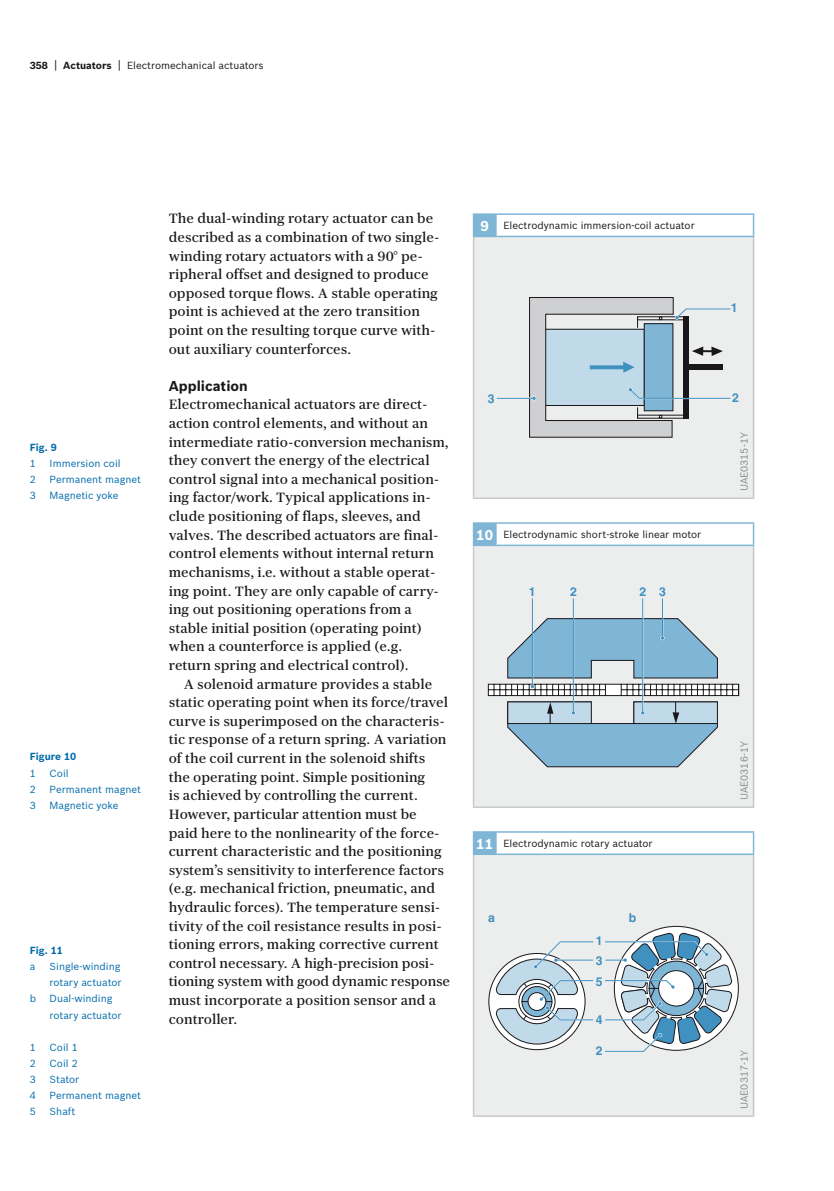
<style>
.page{position:relative;width:834px;height:1191px;background:#fff}
.page>*{position:absolute;margin:0;border:0;box-sizing:border-box;transform-origin:0 0}
.t1{font:700 14px "Bosch Sans";color:#1a171b}
.t2{font:13.65px/18.6px "Bosch Serif";color:#1a171b}
.t3{font:700 12.25px/20.3px "Helvetica LT Com";color:#4090c0;text-align:justify}
.t4{font:10.15px/16.1px "Bosch Sans";color:#006bab}
.t5{font:10.15px "Bosch Sans";color:#1a171b}
.t6{font:10.15px "Bosch Sans";color:#87888a}
.t7{font:700 10.15px "Bosch Sans";color:#006bab}
.s1{font-weight:700}
.s2{font-size:11.38px}
.s3{font-weight:700;font-size:14px;color:#fff}
</style>
<div class="page">
<div style="left:473px;top:854px;width:280px;height:262px;background:#eceded"></div>
<hr style="left:752px;top:855px;width:2px;height:260px;background:#c6c7c8">
<hr style="left:473px;top:855px;width:1px;height:260px;background:#c6c7c8">
<hr style="left:472px;top:1115px;width:282px;height:1px;background:#c6c7c8">
<hr style="left:496px;top:831px;width:258px;height:1px;background:#7fb5d5">
<svg style="left:472px;top:831px;width:24px;height:22px"></svg>
<hr style="left:752px;top:832px;width:2px;height:21px;background:#7fb5d5">
<hr style="left:472px;top:853px;width:282px;height:2px;background:#7fb5d5">
<svg style="left:488px;top:953px;width:97px;height:96px"></svg>
<svg style="left:495px;top:941px;width:99px;height:104px"></svg>
<svg style="left:605px;top:931px;width:128px;height:121px"></svg>
<div style="left:473px;top:523px;width:23px;height:22px;background:#7fb5d5"></div>
<div style="left:473px;top:545px;width:280px;height:262px;background:#eceded"></div>
<hr style="left:752px;top:546px;width:2px;height:260px;background:#c6c7c8">
<hr style="left:473px;top:546px;width:1px;height:260px;background:#c6c7c8">
<hr style="left:472px;top:806px;width:282px;height:2px;background:#c6c7c8">
<hr style="left:472px;top:522px;width:24px;height:2px;background:#7fb5d5">
<hr style="left:496px;top:522px;width:258px;height:2px;background:#7fb5d5">
<hr style="left:752px;top:524px;width:2px;height:20px;background:#7fb5d5">
<hr style="left:472px;top:544px;width:282px;height:2px;background:#7fb5d5">
<hr style="left:532px;top:598px;width:1px;height:88px;background:#4090c0">
<hr style="left:662px;top:598px;width:1px;height:40px;background:#4090c0">
<hr style="left:573px;top:598px;width:1px;height:115px;background:#4090c0">
<hr style="left:642px;top:598px;width:1px;height:115px;background:#4090c0">
<svg style="left:487px;top:618px;width:252px;height:149px"></svg>
<div style="left:473px;top:214px;width:23px;height:22px;background:#7fb5d5"></div>
<div style="left:473px;top:236px;width:280px;height:262px;background:#eceded"></div>
<hr style="left:752px;top:237px;width:2px;height:260px;background:#c6c7c8">
<hr style="left:473px;top:237px;width:1px;height:260px;background:#c6c7c8">
<hr style="left:472px;top:497px;width:282px;height:2px;background:#c6c7c8">
<hr style="left:472px;top:213px;width:24px;height:2px;background:#7fb5d5">
<hr style="left:496px;top:213px;width:258px;height:2px;background:#7fb5d5">
<hr style="left:752px;top:215px;width:2px;height:21px;background:#7fb5d5">
<hr style="left:472px;top:236px;width:282px;height:1px;background:#7fb5d5">
<hr style="left:496px;top:397px;width:38px;height:1px;background:#fff">
<hr style="left:496px;top:398px;width:38px;height:1px;background:#4090c0">
<svg style="left:528px;top:297px;width:203px;height:141px"></svg>
<p class="t5" style="left:30px;top:61px;width:235px"><span class="s1">358</span> <span class="s2">|</span> <span class="s1">Actuators</span> <span class="s2">|</span> Electromechanical actuators</p>
<p class="t7" style="left:30px;top:443px;width:29px">Fig. 9</p>
<p class="t4" style="left:30px;top:456px;width:8px">1</p>
<p class="t4" style="left:50px;top:456px;width:73px">Immersion coil</p>
<p class="t4" style="left:30px;top:472px;width:8px">2</p>
<p class="t4" style="left:50px;top:472px;width:93px">Permanent magnet</p>
<p class="t4" style="left:30px;top:488px;width:8px">3</p>
<p class="t4" style="left:50px;top:488px;width:70px">Magnetic yoke</p>
<p class="t7" style="left:30px;top:753px;width:48px">Figure 10</p>
<p class="t4" style="left:30px;top:765px;width:8px">1</p>
<p class="t4" style="left:50px;top:765px;width:21px">Coil</p>
<p class="t4" style="left:30px;top:782px;width:8px">2</p>
<p class="t4" style="left:50px;top:782px;width:93px">Permanent magnet</p>
<p class="t4" style="left:30px;top:798px;width:8px">3</p>
<p class="t4" style="left:50px;top:798px;width:70px">Magnetic yoke</p>
<p class="t7" style="left:30px;top:946px;width:35px">Fig. 11</p>
<p class="t4" style="left:30px;top:959px;width:7px">a</p>
<p class="t4" style="left:50px;top:959px;width:73px">Single-winding rotary actuator</p>
<p class="t4" style="left:30px;top:991px;width:8px">b</p>
<p class="t4" style="left:50px;top:991px;width:73px">Dual-winding rotary actuator</p>
<p class="t4" style="left:30px;top:1040px;width:8px">1</p>
<p class="t4" style="left:50px;top:1040px;width:30px">Coil 1</p>
<p class="t4" style="left:30px;top:1056px;width:8px">2</p>
<p class="t4" style="left:50px;top:1056px;width:30px">Coil 2</p>
<p class="t4" style="left:30px;top:1072px;width:8px">3</p>
<p class="t4" style="left:50px;top:1072px;width:31px">Stator</p>
<p class="t4" style="left:30px;top:1088px;width:8px">4</p>
<p class="t4" style="left:50px;top:1088px;width:93px">Permanent magnet</p>
<p class="t4" style="left:30px;top:1104px;width:8px">5</p>
<p class="t4" style="left:50px;top:1104px;width:27px">Shaft</p>
<p class="t2" style="left:169px;top:210px;width:272px">The dual-winding rotary actuator can be described as a combination of two single&shy;winding rotary actuators with a 90° pe&shy;ripheral offset and designed to produce opposed torque flows. A stable operating point is achieved at the zero transition point on the resulting torque curve with&shy;out auxiliary counterforces.</p>
<p class="t1" style="left:169px;top:380px;width:81px">Application</p>
<p class="t2" style="left:169px;top:396px;width:281px">Electromechanical actuators are direct&shy;action control elements, and without an intermediate ratio-conversion mechanism, they convert the energy of the electrical control signal into a mechanical position&shy;ing factor/work. Typical applications in&shy;clude positioning of flaps, sleeves, and valves. The described actuators are final&shy;control elements without internal return mechanisms, i.e. without a stable operat&shy;ing point. They are only capable of carry&shy;ing out positioning operations from a stable initial position (operating point) when a counterforce is applied (e.g.<br>return spring and electrical control).</p>
<p class="t2" style="left:169px;top:675px;width:283px;text-indent:15px">A solenoid armature provides a stable static operating point when its force/travel curve is superimposed on the characteris&shy;tic response of a return spring. A variation of the coil current in the solenoid shifts<br>the operating point. Simple positioning<br>is achieved by controlling the current.<br>However, particular attention must be<br>paid here to the nonlinearity of the force&shy;current characteristic and the positioning system’s sensitivity to interference factors (e.g. mechanical friction, pneumatic, and hydraulic forces). The temperature sensi&shy;tivity of the coil resistance results in posi&shy;tioning errors, making corrective current control necessary. A high-precision posi&shy;tioning system with good dynamic response must incorporate a position sensor and a controller.</p>
<p class="t5" style="left:480px;top:222px;width:216px"><span class="s3">9</span> Electrodynamic immersion-coil actuator</p>
<p class="t3" style="left:730px;top:298px;width:8px">1</p>
<p class="t3" style="left:488px;top:388px;width:8px">3</p>
<p class="t5" style="left:476px;top:530px;width:226px"><span class="s3">10</span> Electrodynamic short-stroke linear motor</p>
<p class="t3" style="left:528px;top:581px;width:8px">1</p>
<p class="t3" style="left:570px;top:581px;width:8px">2</p>
<p class="t3" style="left:639px;top:581px;width:28px">2 3</p>
<p class="t3" style="left:732px;top:387px;width:8px">2</p>
<p class="t6" style="left:740px;top:491px;width:60px;rotate:-90deg">UAE0315-1Y</p>
<p class="t5" style="left:476px;top:839px;width:178px"><span class="s3">11</span> Electrodynamic rotary actuator</p>
<p class="t6" style="left:740px;top:800px;width:60px;rotate:-90deg">UAE0316-1Y</p>
<p class="t3" style="left:488px;top:908px;width:8px">a</p>
<p class="t3" style="left:628px;top:908px;width:9px">b</p>
<p class="t3" style="left:596px;top:930px;width:8px">1<br>3<br>5</p>
<p class="t3" style="left:596px;top:1010px;width:8px">4</p>
<p class="t3" style="left:596px;top:1041px;width:8px">2</p>
<p class="t6" style="left:740px;top:1109px;width:60px;rotate:-90deg">UAE0317-1Y</p>
</div>
